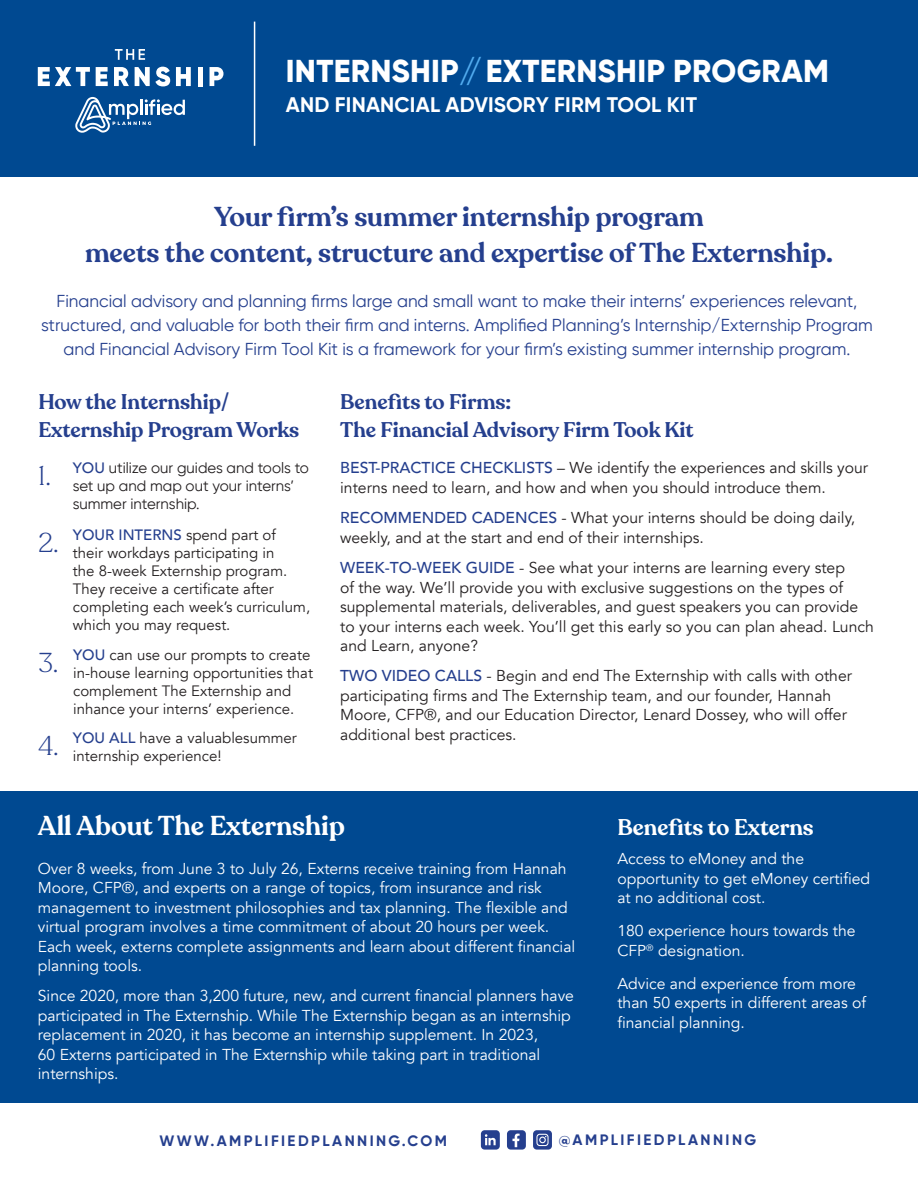
<style>
.page{position:relative;width:918px;height:1188px;background:#fff}
.page>*{position:absolute;margin:0;border:0;box-sizing:border-box;transform-origin:0 0}
.t1{font:800 31.5px "Gilroy";letter-spacing:.01em;color:#fff}
.t2{font:600 27px "Recoleta";color:#253f8e}
.t3{font:600 27px "Recoleta";color:#fff}
.t4{font:300 27px "Recoleta";color:#253f8e}
.t5{font:600 22.5px "Recoleta";color:#fff}
.t6{font:600 21px/28.5px "Recoleta";color:#253f8e}
.t7{font:700 21px "Gilroy";letter-spacing:.01em;color:#fff}
.t8{font:17.25px/24px "Gilroy";color:#253f8e;text-align:center}
.t9{font:15.75px/19.5px "Avenir";color:#fff}
.t10{font:15.75px/19.5px "Avenir";color:#231f20}
.t11{font:15px/18px "Avenir";color:#231f20}
.t12{font:15px/18px "Gilroy";color:#231f20}
.t13{font:700 15px "Gilroy";letter-spacing:.16em;color:#253f8e}
.s1{color:#52acef}
.s2{font-family:"Avenir";font-weight:500;color:#253f8e}
.s3{font-weight:500;color:#253f8e}
</style>
<div class="page">
<div style="left:0;top:792px;width:918px;height:311px;background:#004991"></div>
<div style="left:0;top:0;width:918px;height:176px;background:#004991"></div>
<svg style="left:115px;top:49px;width:30px;height:11px"></svg>
<svg style="left:38px;top:67px;width:52px;height:19px"></svg>
<svg style="left:96px;top:67px;width:12px;height:19px"></svg>
<svg style="left:114px;top:67px;width:15px;height:19px"></svg>
<svg style="left:135px;top:67px;width:35px;height:19px"></svg>
<svg style="left:176px;top:67px;width:15px;height:19px"></svg>
<div style="left:198px;top:67px;width:5px;height:19px;background:#fff"></div>
<svg style="left:210px;top:67px;width:13px;height:19px"></svg>
<svg style="left:75px;top:97px;width:110px;height:36px"></svg>
<hr style="left:254px;top:22px;width:1px;height:124px;background:#fff">
<svg style="left:507px;top:1130px;width:19px;height:20px"></svg>
<svg style="left:533px;top:1130px;width:19px;height:20px"></svg>
<svg style="left:481px;top:1130px;width:19px;height:20px"></svg>
<p class="t1" style="left:286px;top:51px;width:545px">INTERNSHIP<span class="s1">//</span> EXTERNSHIP PROGRAM</p>
<p class="t7" style="left:286px;top:91px;width:413px">AND FINANCIAL ADVISORY FIRM TOOL KIT</p>
<p class="t2" style="left:214px;top:200px;width:491px">Your firm’s summer internship program</p>
<p class="t2" style="left:85px;top:236px;width:749px">meets the content, structure and expertise of The Externship.</p>
<p class="t8" style="left:41px;top:289px;width:833px">Financial advisory and planning firms large and small want to make their interns’ experiences relevant, structured, and valuable for both their firm and interns. Amplified Planning’s Internship/Externship Program and Financial Advisory Firm Tool Kit is a framework for your firm’s existing summer internship program.</p>
<p class="t6" style="left:38px;top:388px;width:262px">How the Internship/<br>Externship Program Works</p>
<p class="t6" style="left:340px;top:388px;width:173px">Benefits to Firms:</p>
<p class="t6" style="left:340px;top:416px;width:355px">The Financial Advisory Firm Took Kit</p>
<p class="t4" style="left:38px;top:459px;width:14px">1.</p>
<p class="t4" style="left:38px;top:526px;width:22px">2.</p>
<p class="t4" style="left:39px;top:646px;width:21px">3.</p>
<p class="t4" style="left:38px;top:729px;width:22px">4.</p>
<p class="t12" style="left:73px;top:458px;width:238px"><span class="s2">YOU</span> utilize our guides and tools to set up and map out your interns’ summer internship.</p>
<p class="t10" style="left:340px;top:459px;width:530px"><span class="s3">BEST-PRACTICE CHECKLISTS</span> – We identify the experiences and skills your interns need to learn, and how and when you should introduce them.</p>
<p class="t10" style="left:340px;top:508px;width:517px"><span class="s3">RECOMMENDED CADENCES</span> - What your interns should be doing daily, weekly, and at the start and end of their internships.</p>
<p class="t10" style="left:340px;top:558px;width:535px"><span class="s3">WEEK-TO-WEEK GUIDE</span> - See what your interns are learning every step<br>of the way. We’ll provide you with exclusive suggestions on the types of supplemental materials, deliverables, and guest speakers you can provide to your interns each week. You’ll get this early so you can plan ahead. Lunch and Learn, anyone?</p>
<p class="t10" style="left:340px;top:666px;width:513px"><span class="s3">TWO VIDEO CALLS</span> - Begin and end The Externship with calls with other participating firms and The Externship team, and our founder, Hannah Moore, CFP®, and our Education Director, Lenard Dossey, who will offer additional best practices.</p>
<p class="t11" style="left:73px;top:526px;width:239px"><span class="s3">YOUR INTERNS</span> spend part of<br>their workdays participating in<br>the 8-week Externship program.<br>They receive a certificate after completing each week’s curriculum, which you may request.</p>
<p class="t11" style="left:73px;top:646px;width:241px"><span class="s3">YOU</span> can use our prompts to create in-house learning opportunities that complement The Externship and inhance your interns’ experience.</p>
<p class="t11" style="left:73px;top:729px;width:225px"><span class="s3">YOU ALL</span> have a valuablesummer internship experience!</p>
<p class="t3" style="left:38px;top:809px;width:308px">All About The Externship</p>
<p class="t9" style="left:38px;top:859px;width:539px">Over 8 weeks, from June 3 to July 26, Externs receive training from Hannah Moore, CFP®, and experts on a range of topics, from insurance and risk management to investment philosophies and tax planning. The flexible and virtual program involves a time commitment of about 20 hours per week.<br>Each week, externs complete assignments and learn about different financial planning tools.</p>
<p class="t9" style="left:38px;top:986px;width:538px">Since 2020, more than 3,200 future, new, and current financial planners have participated in The Externship. While The Externship began as an internship replacement in 2020, it has become an internship supplement. In 2023,<br>60 Externs participated in The Externship while taking part in traditional internships.</p>
<p class="t5" style="left:617px;top:814px;width:198px">Benefits to Externs</p>
<p class="t9" style="left:617px;top:850px;width:254px">Access to eMoney and the opportunity to get eMoney certified at no additional cost.</p>
<p class="t9" style="left:617px;top:922px;width:240px">180 experience hours towards the<br>CFP<sup>®</sup> designation.</p>
<p class="t9" style="left:617px;top:974px;width:250px">Advice and experience from more than 50 experts in different areas of financial planning.</p>
<p class="t13" style="left:159px;top:1131px;width:289px">WWW.AMPLIFIEDPLANNING.COM</p>
<p class="t13" style="left:559px;top:1131px;width:199px">@AMPLIFIEDPLANNING</p>
</div>
